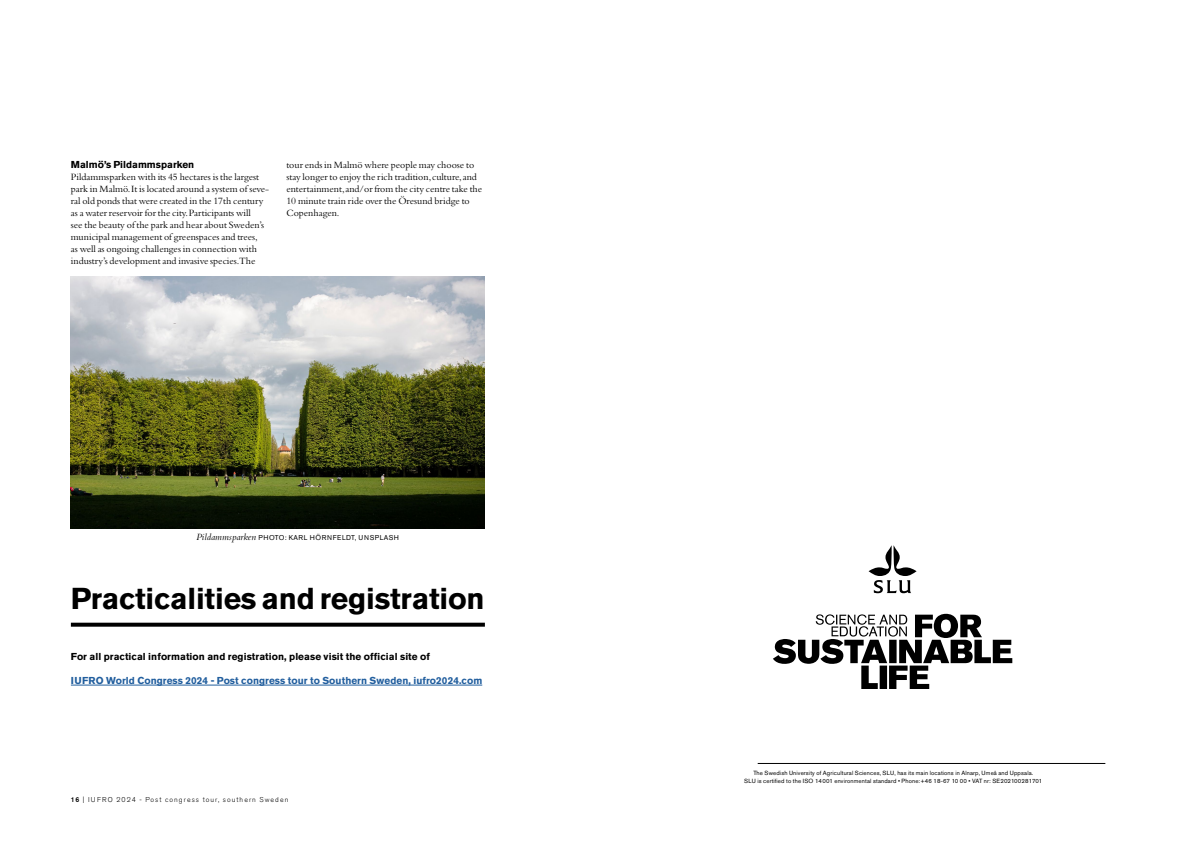
<style>
.page{position:relative;width:1191px;height:842px;background:#fff}
.page>*{position:absolute;margin:0;border:0;box-sizing:border-box;transform-origin:0 0}
.t1{font:700 30px "Akzidenz Grotesk Std";letter-spacing:-.005em;color:#000}
.t2{font:10px/12px "Bembo Std";color:#000}
.t3{font:700 10px "Akzidenz Grotesk Std";letter-spacing:.005em;color:#000}
.t4{font:700 10px "Akzidenz Grotesk Std";letter-spacing:.005em;color:#215e9e}
.t5{font:italic 10px "Bembo Std";letter-spacing:.005em;color:#000}
.t6{font:300 7px "Akzidenz Grotesk Std";letter-spacing:.15em;color:#000}
.t7{font:7px "Akzidenz Grotesk Std";letter-spacing:.08em;color:#000}
.t8{font:6px "Akzidenz Grotesk Std";letter-spacing:.02em;color:#000}
.s1{font-family:"Bembo Std";font-weight:400}
.s2{font-weight:500}
</style>
<div class="page">
<hr style="left:757px;top:763px;width:348px;height:1px;background:#000">
<img style="left:71px;top:276px;width:414px;height:252px">
<svg style="left:71px;top:623px;width:414px;height:4px;background:#131313"></svg>
<hr style="left:71px;top:685px;width:411px;height:1px;background:#215e9e">
<svg style="left:773px;top:614px;width:239px;height:75px"></svg>
<svg style="left:868px;top:545px;width:48px;height:48px"></svg>
<h4 class="t3" style="left:71px;top:159px;width:125px">Malmö’s Pildammsparken</h4>
<p class="t2" style="left:71px;top:171px;width:200px">Pildammsparken with its 45 hectares is the largest park in Malmö. It is located around a system of seve&shy;ral old ponds that were created in the 17th century as a water reservoir for the city. Participants will<br>see the beauty of the park and hear about Sweden’s municipal management of greenspaces and trees,<br>as well as ongoing challenges in connection with industry’s development and invasive species.The</p>
<p class="t2" style="left:286px;top:159px;width:197px">tour ends in Malmö where people may choose to stay longer to enjoy the rich tradition, culture, and entertainment, and/or from the city centre take the 10 minute train ride over the Öresund bridge to Copenhagen.</p>
<p class="t5" style="left:196px;top:531px;width:61px">Pildammsparken</p>
<p class="t7" style="left:258px;top:533px;width:142px">PHOTO: KARL HÖRNFELDT, UNSPLASH</p>
<h2 class="t1" style="left:71px;top:581px;width:415px">Practicalities and registration</h2>
<p class="t3" style="left:71px;top:651px;width:361px"><span class="s1">´</span>For all practical information and registration, please visit the official site of</p>
<p class="t4" style="left:71px;top:675px;width:413px">IUFRO World Congress 2024 - Post congress tour to Southern Sweden, iufro2024.com</p>
<p class="t6" style="left:71px;top:796px;width:219px"><span class="s2">16</span> | IUFRO 2024 - Post congress tour, southern Sweden</p>
<p class="t8" style="left:753px;top:770px;width:281px">The Swedish University of Agricultural Sciences, SLU, has its main locations in Alnarp, Umeå and Uppsala.</p>
<p class="t8" style="left:744px;top:778px;width:300px">SLU is certified to the ISO 14001 environmental standard • Phone:+46 18-67 10 00 • VAT nr: SE202100281701</p>
</div>
